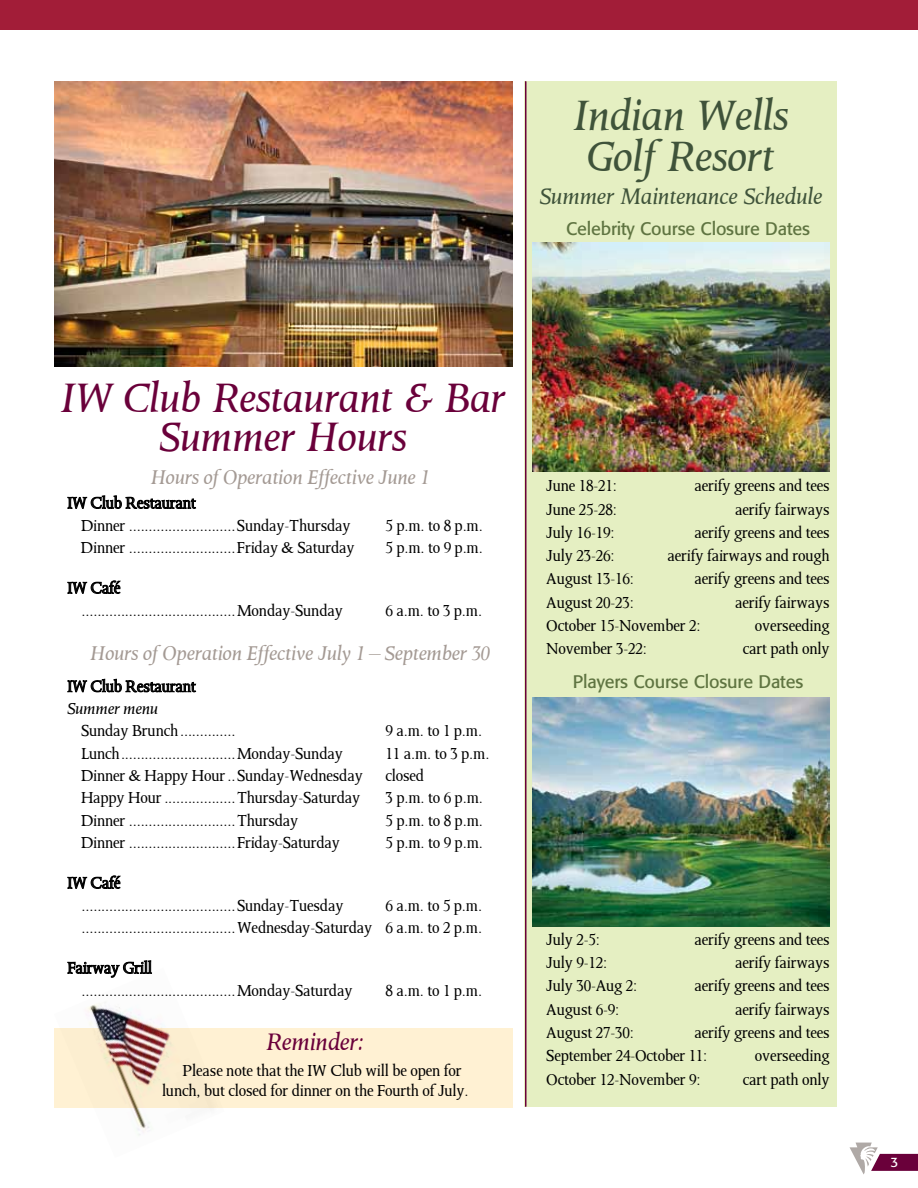
<style>
.page{position:relative;width:918px;height:1188px;background:#fff}
.page>*{position:absolute;margin:0;border:0;box-sizing:border-box;transform-origin:0 0}
.t1{font:48px/40.8px "Octavian MT Os F Italic";letter-spacing:-.01em;color:#3f533a}
.t2{font:46.5px/39px "Octavian MT Os F Italic";letter-spacing:-.01em;color:#6a003a;text-align:center}
.t3{font:27px "Octavian MT Os F Italic";color:#6a003a}
.t4{font:25.5px "Octavian MT Os F Italic";letter-spacing:-.01em;color:#3f533a}
.t5{font:italic 22.5px "Octavian";letter-spacing:-.01em;color:#a49a94}
.t6{font:18px/22.4px "Octavian";letter-spacing:-.01em;color:#000}
.t7{font:18px "Formata";letter-spacing:-.01em;color:#5f7441}
.t8{font:italic 18px "Octavian";letter-spacing:-.01em;color:#000}
.t9{font:13.5px "Formata";color:#fff}
</style>
<div class="page">
<svg style="left:850px;top:1143px;width:68px;height:32px"></svg>
<div style="left:525px;top:81px;width:312px;height:1026px;background:#e5efc2"></div>
<div style="left:0;top:0;width:918px;height:29px;background:#a21d38"></div>
<hr style="left:525px;top:82px;width:1px;height:1024px;background:#6a003a">
<div style="left:54px;top:1028px;width:459px;height:79px;background:#fff1d3"></div>
<img style="left:54px;top:81px;width:459px;height:286px">
<img style="left:533px;top:698px;width:297px;height:229px">
<img style="left:533px;top:243px;width:297px;height:229px">
<svg style="left:67px;top:495px;width:129px;height:14px"></svg>
<svg style="left:67px;top:581px;width:54px;height:13px"></svg>
<svg style="left:67px;top:679px;width:129px;height:13px"></svg>
<svg style="left:67px;top:876px;width:54px;height:13px"></svg>
<svg style="left:67px;top:960px;width:85px;height:8px"></svg>
<img style="left:54px;top:968px;width:170px;height:168px">
<h1 class="t1" style="left:573px;top:94px;width:217px">Indian Wells<br>Golf Resort</h1>
<h3 class="t4" style="left:540px;top:181px;width:284px">Summer Maintenance Schedule</h3>
<p class="t7" style="left:566px;top:218px;width:245px">Celebrity Course Closure Dates</p>
<h2 class="t2" style="left:61px;top:377px;width:447px">IW Club Restaurant &amp; Bar<br>Summer Hours</h2>
<p class="t5" style="left:151px;top:463px;width:281px">Hours of Operation Effective June 1</p>
<p class="t6" style="left:81px;top:491px;width:271px;text-indent:-14px">IW Club Restaurant<br>Dinner ...........................Sunday-Thursday</p>
<p class="t6" style="left:385px;top:513px;width:99px">5 p.m. to 8 p.m.</p>
<p class="t6" style="left:81px;top:536px;width:275px">Dinner ...........................Friday &amp; Saturday</p>
<p class="t6" style="left:385px;top:536px;width:99px">5 p.m. to 9 p.m.</p>
<p class="t6" style="left:82px;top:576px;width:263px;text-indent:-14px">IW Café .......................................Monday-Sunday</p>
<p class="t6" style="left:386px;top:598px;width:98px">6 a.m. to 3 p.m.</p>
<p class="t5" style="left:90px;top:640px;width:402px">Hours of Operation Effective July 1 – September 30</p>
<p class="t6" style="left:68px;top:675px;width:130px">IW Club Restaurant</p>
<p class="t8" style="left:68px;top:698px;width:93px">Summer menu</p>
<p class="t6" style="left:81px;top:719px;width:156px">Sunday Brunch..............</p>
<p class="t6" style="left:386px;top:719px;width:98px">9 a.m. to 1 p.m.</p>
<p class="t6" style="left:81px;top:742px;width:264px">Lunch.............................Monday-Sunday</p>
<p class="t6" style="left:386px;top:742px;width:106px">11 a.m. to 3 p.m.</p>
<p class="t6" style="left:81px;top:764px;width:283px">Dinner &amp; Happy Hour..Sunday-Wednesday</p>
<p class="t6" style="left:386px;top:764px;width:40px">closed</p>
<p class="t6" style="left:81px;top:786px;width:281px">Happy Hour ..................Thursday-Saturday</p>
<p class="t6" style="left:386px;top:786px;width:99px">3 p.m. to 6 p.m.</p>
<p class="t6" style="left:81px;top:808px;width:219px">Dinner ...........................Thursday</p>
<p class="t6" style="left:386px;top:808px;width:99px">5 p.m. to 8 p.m.</p>
<p class="t6" style="left:81px;top:831px;width:261px">Dinner ...........................Friday-Saturday</p>
<p class="t6" style="left:386px;top:831px;width:99px">5 p.m. to 9 p.m.</p>
<p class="t6" style="left:82px;top:871px;width:263px;text-indent:-14px">IW Café .......................................Sunday-Tuesday</p>
<p class="t6" style="left:82px;top:893px;width:402px;text-align:right">6 a.m. to 5 p.m.<br>.......................................Wednesday-Saturday 6 a.m. to 2 p.m.</p>
<p class="t6" style="left:82px;top:956px;width:273px;text-indent:-14px">Fairway Grill .......................................Monday-Saturday</p>
<p class="t6" style="left:386px;top:978px;width:98px">8 a.m. to 1 p.m.</p>
<h3 class="t3" style="left:266px;top:1025px;width:99px">Reminder:</h3>
<p class="t6" style="left:162px;top:1061px;width:308px;line-height:19.5px;text-indent:21px">Please note that the IW Club will be open for lunch, but closed for dinner on the Fourth of July.</p>
<p class="t6" style="left:546px;top:474px;width:72px">June 18-21:</p>
<p class="t6" style="left:695px;top:474px;width:137px">aerify greens and tees</p>
<p class="t6" style="left:546px;top:498px;width:72px">June 25-28:</p>
<p class="t6" style="left:735px;top:498px;width:96px">aerify fairways</p>
<p class="t6" style="left:546px;top:521px;width:70px">July 16-19:</p>
<p class="t6" style="left:695px;top:521px;width:137px">aerify greens and tees</p>
<p class="t6" style="left:546px;top:544px;width:70px">July 23-26:</p>
<p class="t6" style="left:667px;top:544px;width:164px">aerify fairways and rough</p>
<p class="t6" style="left:546px;top:567px;width:89px">August 13-16:</p>
<p class="t6" style="left:695px;top:567px;width:137px">aerify greens and tees</p>
<p class="t6" style="left:546px;top:591px;width:89px">August 20-23:</p>
<p class="t6" style="left:735px;top:591px;width:96px">aerify fairways</p>
<p class="t6" style="left:546px;top:614px;width:156px">October 15-November 2:</p>
<p class="t6" style="left:755px;top:614px;width:76px">overseeding</p>
<p class="t6" style="left:546px;top:637px;width:102px">November 3-22:</p>
<p class="t6" style="left:743px;top:637px;width:88px">cart path only</p>
<p class="t7" style="left:573px;top:671px;width:232px">Players Course Closure Dates</p>
<p class="t6" style="left:546px;top:928px;width:55px">July 2-5:</p>
<p class="t6" style="left:695px;top:928px;width:137px">aerify greens and tees</p>
<p class="t6" style="left:546px;top:951px;width:62px">July 9-12:</p>
<p class="t6" style="left:735px;top:951px;width:96px">aerify fairways</p>
<p class="t6" style="left:546px;top:974px;width:93px">July 30-Aug 2:</p>
<p class="t6" style="left:695px;top:974px;width:137px">aerify greens and tees</p>
<p class="t6" style="left:546px;top:998px;width:74px">August 6-9:</p>
<p class="t6" style="left:735px;top:998px;width:96px">aerify fairways</p>
<p class="t6" style="left:546px;top:1021px;width:89px">August 27-30:</p>
<p class="t6" style="left:546px;top:1020px;width:285px;line-height:23.2px;text-indent:148px">aerify greens and tees<br>September 24-October 11:</p>
<p class="t6" style="left:755px;top:1044px;width:76px">overseeding</p>
<p class="t6" style="left:546px;top:1067px;width:156px">October 12-November 9:</p>
<p class="t6" style="left:743px;top:1067px;width:88px">cart path only</p>
<p class="t9" style="left:891px;top:1154px;width:9px">3</p>
</div>
